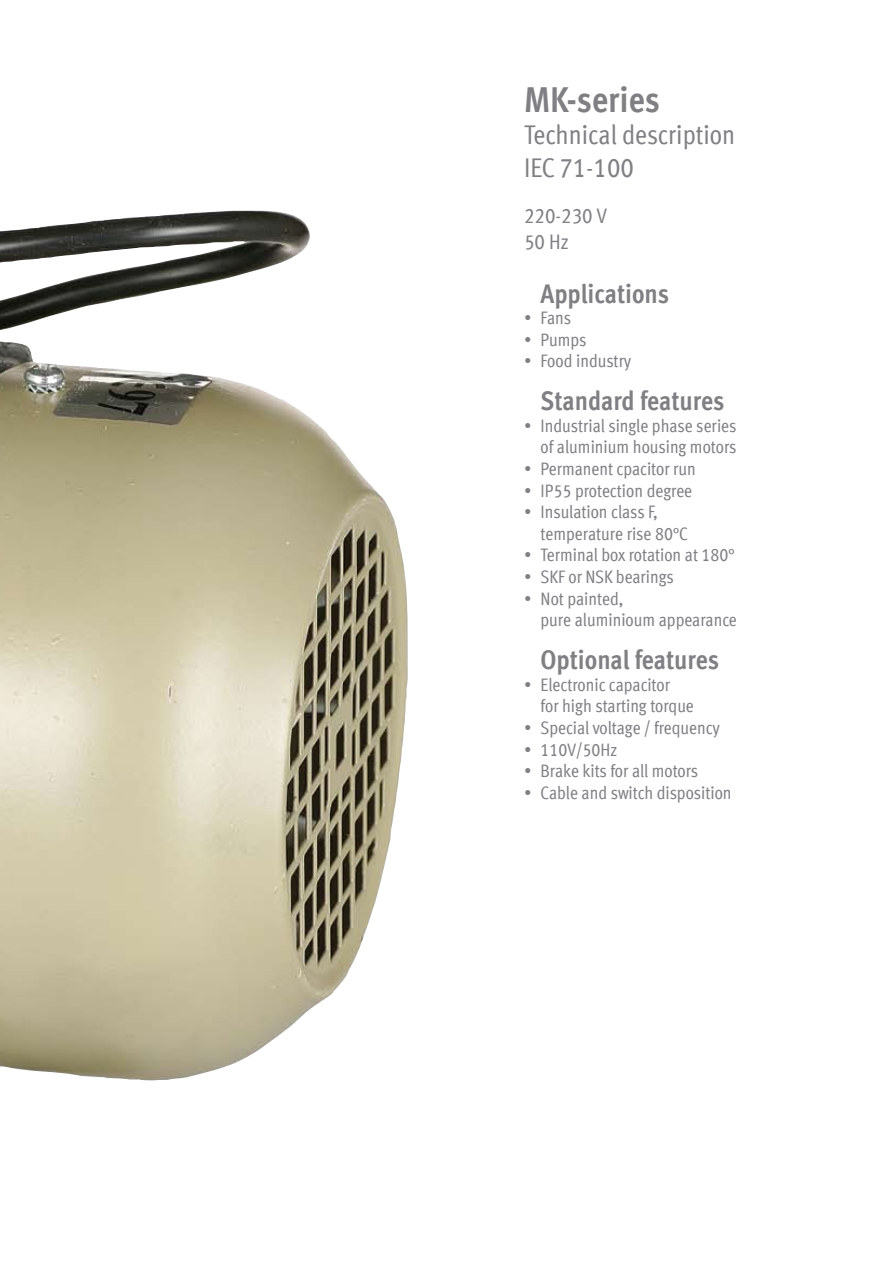
<style>
.page{position:relative;width:893px;height:1263px;background:#fff}
.page>*{position:absolute;margin:0;border:0;box-sizing:border-box;transform-origin:0 0}
.t1{font:36px "Meta Cond Bold Greek LF";color:#807f83}
.t2{font:27px "Meta Cond Bold Greek LF";letter-spacing:-.005em;color:#807f83}
.t3{font:27px/32.4px "Meta Cond Book Greek LF";color:#807f83}
.t4{font:21px/25.2px "Meta Cond Book Greek LF";color:#807f83}
.t5{font:18px/21.6px "Meta Cond Book Greek LF";color:#807f83}
</style>
<div class="page">
<img style="left:0;top:211px;width:408px;height:870px">
<h1 class="t1" style="left:524px;top:78px;width:137px">MK-series</h1>
<h2 class="t3" style="left:524px;top:118px;width:212px">Technical description<br>IEC 71-100</h2>
<p class="t4" style="left:524px;top:203px;width:84px">220-230 V<br>50 Hz</p>
<h2 class="t2" style="left:541px;top:278px;width:130px">Applications</h2>
<p class="t5" style="left:524px;top:307px;width:49px">• Fans</p>
<p class="t5" style="left:524px;top:329px;width:64px">• Pumps</p>
<p class="t5" style="left:524px;top:350px;width:108px">• Food industry</p>
<h2 class="t2" style="left:541px;top:385px;width:185px">Standard features</h2>
<p class="t5" style="left:524px;top:415px;width:214px;text-align:right">• Industrial single phase series of aluminium housing motors</p>
<p class="t5" style="left:524px;top:458px;width:173px">• Permanent cpacitor run</p>
<p class="t5" style="left:524px;top:479px;width:170px">• IP55 protection degree</p>
<p class="t5" style="left:541px;top:501px;width:149px;text-indent:-17px">• Insulation class F, temperature rise 80°C</p>
<p class="t5" style="left:524px;top:544px;width:212px">• Terminal box rotation at 180°</p>
<p class="t5" style="left:524px;top:566px;width:151px">• SKF or NSK bearings</p>
<p class="t5" style="left:541px;top:587px;width:198px;text-indent:-17px">• Not painted,<br>pure aluminioum appearance</p>
<h2 class="t2" style="left:541px;top:644px;width:180px">Optional features</h2>
<p class="t5" style="left:541px;top:674px;width:155px;text-indent:-17px">• Electronic capacitor<br>for high starting torque</p>
<p class="t5" style="left:524px;top:717px;width:197px">• Special voltage / frequency</p>
<p class="t5" style="left:524px;top:738px;width:95px">• 110V/50Hz</p>
<p class="t5" style="left:524px;top:760px;width:176px">• Brake kits for all motors</p>
<p class="t5" style="left:524px;top:782px;width:209px">• Cable and switch disposition</p>
</div>
